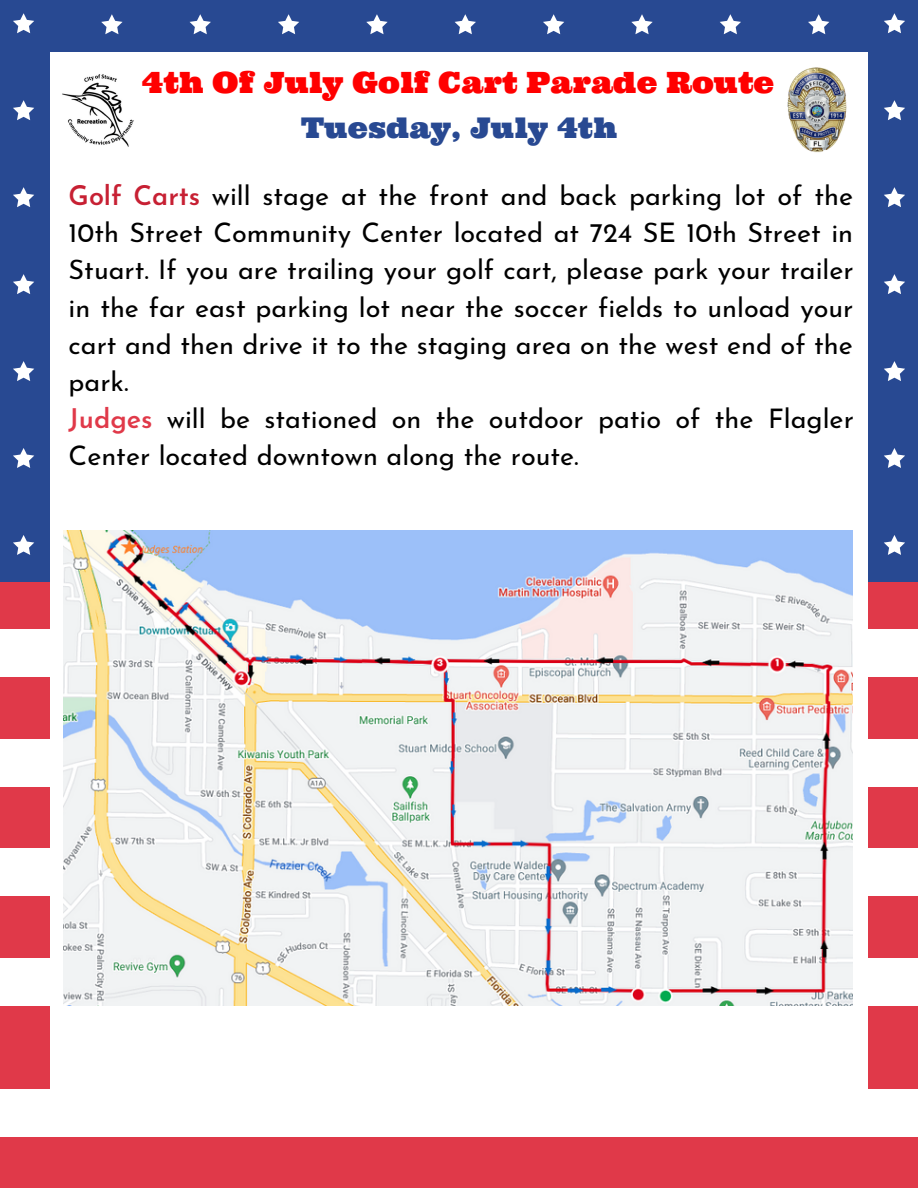
<style>
.page{position:relative;width:918px;height:1188px;background:#e03949}
.page>*{position:absolute;margin:0;border:0;box-sizing:border-box;transform-origin:0 0}
.t1{font:29.25px "Ultra";letter-spacing:.005em;color:#f00}
.t2{font:28.5px "Ultra";letter-spacing:.005em;color:#284992}
.t3{font:27px/37.2px "Josefin Sans";color:#000;text-align:justify}
.s1{font-weight:600;color:#c72033}
.s2{font-weight:600;color:#e03949}
</style>
<div class="page">
<div style="left:0;top:0;width:918px;height:581px;background:#284992"></div>
<div style="left:0;top:630px;width:918px;height:47px;background:#fff"></div>
<div style="left:0;top:739px;width:918px;height:47px;background:#fff"></div>
<div style="left:0;top:848px;width:918px;height:48px;background:#fff"></div>
<div style="left:0;top:958px;width:918px;height:48px;background:#fff"></div>
<div style="left:0;top:1089px;width:918px;height:48px;background:#fff"></div>
<div style="left:50px;top:53px;width:818px;height:1082px;background:#fff"></div>
<img style="left:62px;top:74px;width:72px;height:73px">
<img style="left:787px;top:67px;width:60px;height:86px">
<svg style="left:884px;top:13px;width:21px;height:20px"></svg>
<svg style="left:884px;top:100px;width:21px;height:20px"></svg>
<svg style="left:884px;top:187px;width:21px;height:20px"></svg>
<svg style="left:884px;top:274px;width:21px;height:20px"></svg>
<svg style="left:884px;top:361px;width:21px;height:20px"></svg>
<svg style="left:884px;top:448px;width:21px;height:20px"></svg>
<svg style="left:884px;top:535px;width:21px;height:20px"></svg>
<svg style="left:13px;top:13px;width:21px;height:20px"></svg>
<svg style="left:13px;top:100px;width:21px;height:20px"></svg>
<svg style="left:13px;top:187px;width:21px;height:20px"></svg>
<svg style="left:13px;top:274px;width:21px;height:20px"></svg>
<svg style="left:13px;top:361px;width:21px;height:20px"></svg>
<svg style="left:13px;top:448px;width:21px;height:20px"></svg>
<svg style="left:13px;top:535px;width:21px;height:20px"></svg>
<svg style="left:101px;top:14px;width:22px;height:20px"></svg>
<svg style="left:190px;top:14px;width:21px;height:20px"></svg>
<svg style="left:278px;top:14px;width:21px;height:20px"></svg>
<svg style="left:366px;top:14px;width:22px;height:20px"></svg>
<svg style="left:455px;top:14px;width:21px;height:20px"></svg>
<svg style="left:543px;top:14px;width:21px;height:20px"></svg>
<svg style="left:631px;top:14px;width:22px;height:20px"></svg>
<svg style="left:720px;top:14px;width:21px;height:20px"></svg>
<svg style="left:808px;top:14px;width:21px;height:20px"></svg>
<img style="left:63px;top:531px;width:790px;height:475px">
<p class="t1" style="left:142px;top:63px;width:634px">4th Of July Golf Cart Parade Route</p>
<p class="t2" style="left:301px;top:109px;width:317px">Tuesday, July 4th</p>
<p class="t3" style="left:69px;top:180px;width:787px"><span class="s1">Golf Carts</span> will stage at the front and back parking lot of the 10th Street Community Center located at 724 SE 10th Street in Stuart. If you are trailing your golf cart, please park your trailer in the far east parking lot near the soccer fields to unload your cart and then drive it to the staging area on the west end of the park.</p>
<p class="t3" style="left:69px;top:403px;width:787px"><span class="s2">Judges</span> will be stationed on the outdoor patio of the Flagler<br>Center located downtown along the route.</p>
</div>
